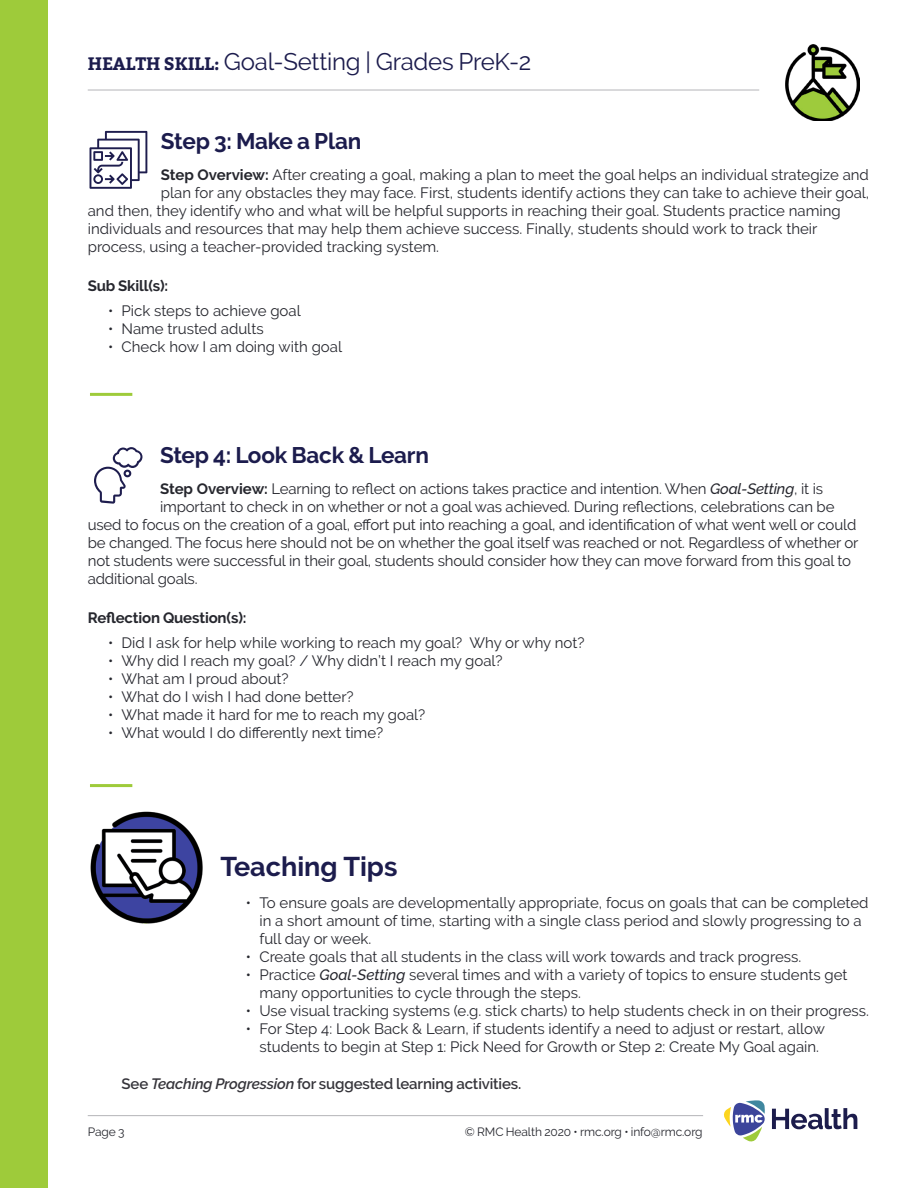
<style>
.page{position:relative;width:918px;height:1188px;background:#fff}
.page>*{position:absolute;margin:0;border:0;box-sizing:border-box;transform-origin:0 0}
.Teaching_Tips{font:700 27px "Raleway";color:#1c1c4d}
.t1{font:24px "Raleway";letter-spacing:-.01em;color:#1c1c4d}
.Medium_Purple_Header{font:700 22.5px "Raleway";letter-spacing:-.01em;color:#1c1c4d}
.Body_Copy{font:15px/18px "Raleway";color:#26272e}
.t2{font:600 15px "Raleway";letter-spacing:-.01em;color:#36353b}
.Bold_Body_Text_Heade{font:700 15px "Raleway";letter-spacing:-.01em;color:#26272e}
.t3{font:12px "Raleway";letter-spacing:-.01em;color:#26272e}
.s1{font-family:"Bitter";font-weight:700;font-size:18px}
.s2{font-weight:700}
.s3{font-weight:500;font-style:italic}
.s4{font-style:italic}
</style>
<div class="page">
<svg style="left:724px;top:1100px;width:41px;height:42px"></svg>
<svg style="left:772px;top:1108px;width:85px;height:21px"></svg>
<hr style="left:88px;top:1115px;width:615px;height:1px;background:#b4b5b8">
<div style="left:0;top:0;width:47px;height:1188px;background:#9ecb3a"></div>
<hr style="left:88px;top:90px;width:671px;height:1px;background:#b4b5b8">
<img style="left:785px;top:45px;width:74px;height:76px">
<hr style="left:90px;top:393px;width:42px;height:3px;background:#9ecb3a">
<hr style="left:90px;top:784px;width:42px;height:3px;background:#9ecb3a">
<svg style="left:94px;top:447px;width:48px;height:57px"></svg>
<svg style="left:90px;top:131px;width:57px;height:58px"></svg>
<img style="left:90px;top:811px;width:113px;height:113px">
<h2 class="t1" style="left:88px;top:47px;width:445px"><span class="s1">HEALTH SKILL:</span> Goal-Setting | Grades PreK-2</h2>
<p class="Medium_Purple_Header" style="left:161px;top:128px;width:202px">Step 3: Make a Plan</p>
<p class="Body_Copy" style="left:161px;top:166px;width:710px"><span class="s2">Step Overview:</span> After creating a goal, making a plan to meet the goal helps an individual strategize and</p>
<p class="Body_Copy" style="left:161px;top:184px;width:710px">plan for any obstacles they may face. First, students identify actions they can take to achieve their goal,</p>
<p class="Body_Copy" style="left:88px;top:202px;width:755px">and then, they identify who and what will be helpful supports in reaching their goal. Students practice naming</p>
<p class="Body_Copy" style="left:88px;top:220px;width:731px">individuals and resources that may help them achieve success. Finally, students should work to track their</p>
<p class="Body_Copy" style="left:88px;top:238px;width:353px">process, using a teacher-provided tracking system.</p>
<p class="Bold_Body_Text_Heade" style="left:88px;top:277px;width:82px">Sub Skill(s):</p>
<p class="Body_Copy" style="left:108px;top:302px;width:194px">• Pick steps to achieve goal</p>
<p class="Body_Copy" style="left:108px;top:320px;width:157px">• Name trusted adults</p>
<p class="Body_Copy" style="left:108px;top:338px;width:236px">• Check how I am doing with goal</p>
<p class="Medium_Purple_Header" style="left:160px;top:442px;width:271px">Step 4: Look Back &amp; Learn</p>
<p class="Body_Copy" style="left:160px;top:480px;width:665px"><span class="s2">Step Overview:</span> Learning to reflect on actions takes practice and intention. When <span class="s3">Goal-Setting</span>, it is</p>
<p class="Body_Copy" style="left:160px;top:498px;width:676px">important to check in on whether or not a goal was achieved. During reflections, celebrations can be</p>
<p class="Body_Copy" style="left:88px;top:516px;width:770px">used to focus on the creation of a goal, effort put into reaching a goal, and identification of what went well or could</p>
<p class="Body_Copy" style="left:88px;top:534px;width:772px">be changed. The focus here should not be on whether the goal itself was reached or not. Regardless of whether or</p>
<p class="Body_Copy" style="left:88px;top:552px;width:765px">not students were successful in their goal, students should consider how they can move forward from this goal to</p>
<p class="Body_Copy" style="left:88px;top:570px;width:111px">additional goals.</p>
<p class="Bold_Body_Text_Heade" style="left:88px;top:609px;width:160px">Reflection Question(s):</p>
<p class="Body_Copy" style="left:108px;top:634px;width:478px">• Did I ask for help while working to reach my goal? Why or why not?</p>
<p class="Body_Copy" style="left:108px;top:652px;width:396px">• Why did I reach my goal? / Why didn’t I reach my goal?</p>
<p class="Body_Copy" style="left:108px;top:670px;width:182px">• What am I proud about?</p>
<p class="Body_Copy" style="left:108px;top:688px;width:247px">• What do I wish I had done better?</p>
<p class="Body_Copy" style="left:108px;top:706px;width:319px">• What made it hard for me to reach my goal?</p>
<p class="Body_Copy" style="left:108px;top:724px;width:277px">• What would I do differently next time?</p>
<p class="Teaching_Tips" style="left:221px;top:851px;width:179px">Teaching Tips</p>
<p class="Body_Copy" style="left:259px;top:894px;width:611px;text-indent:-14px">• To ensure goals are developmentally appropriate, focus on goals that can be completed in a short amount of time, starting with a single class period and slowly progressing to a full day or week.</p>
<p class="Body_Copy" style="left:246px;top:948px;width:557px">• Create goals that all students in the class will work towards and track progress.</p>
<p class="Body_Copy" style="left:259px;top:966px;width:590px;text-indent:-14px">• Practice <span class="s3">Goal-Setting</span> several times and with a variety of topics to ensure students get many opportunities to cycle through the steps.</p>
<p class="Body_Copy" style="left:246px;top:1002px;width:625px">• Use visual tracking systems (e.g. stick charts) to help students check in on their progress.</p>
<p class="Body_Copy" style="left:246px;top:1020px;width:581px;text-align:center">• For Step 4: Look Back &amp; Learn, if students identify a need to adjust or restart, allow students to begin at Step 1: Pick Need for Growth or Step 2: Create My Goal again.</p>
<p class="t2" style="left:122px;top:1075px;width:401px">See <span class="s4">Teaching Progression</span> for suggested learning activities.</p>
<p class="t3" style="left:88px;top:1125px;width:38px">Page 3</p>
<p class="t3" style="left:465px;top:1125px;width:239px">© RMC Health 2020 • rmc.org • info@rmc.org</p>
</div>
